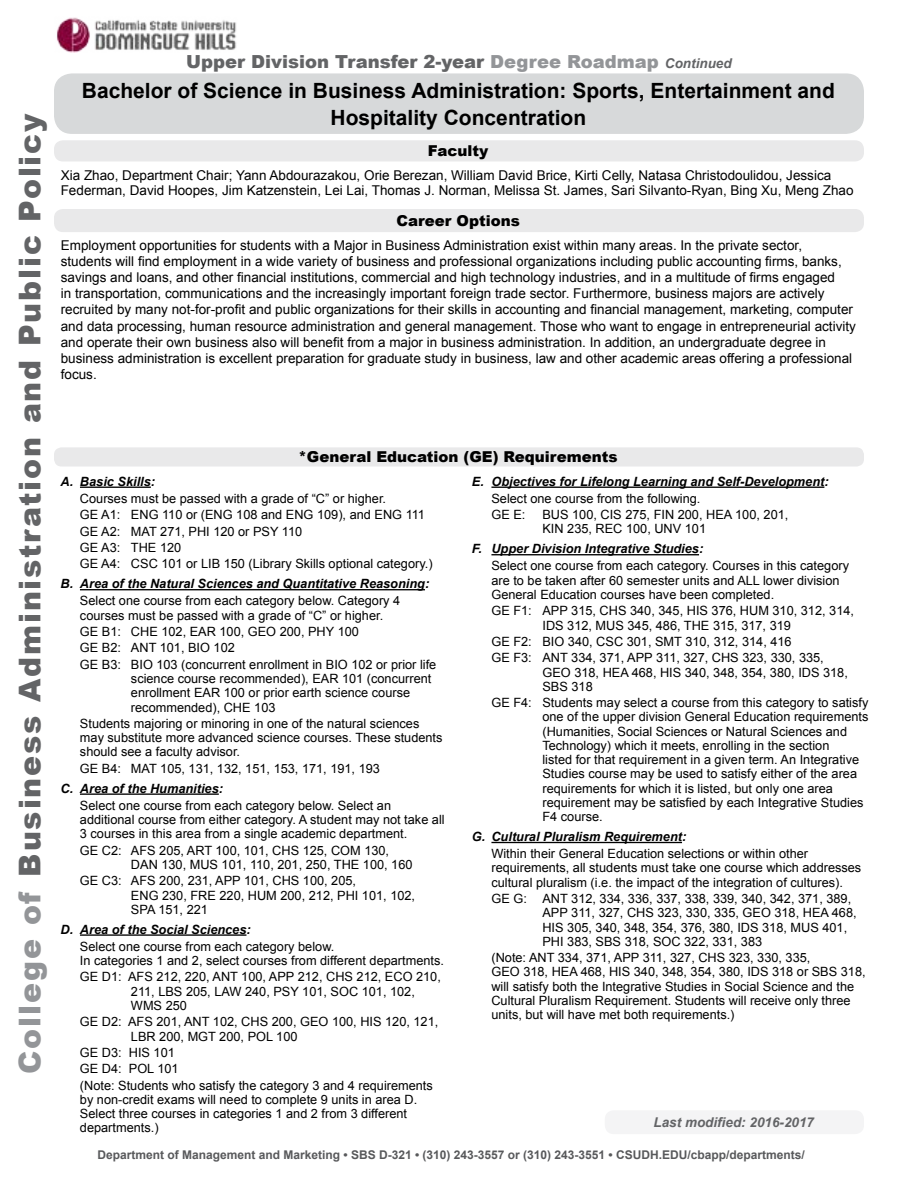
<style>
.page{position:relative;width:918px;height:1188px;background:#fff}
.page>*{position:absolute;margin:0;border:0;box-sizing:border-box;transform-origin:0 0}
.H1-College{font:900 30px "Arial";letter-spacing:.06em;color:#636466}
.H1-Degree{font:700 21px/27px "Arial";color:#000;text-align:center}
.H1-FTFcontinued{font:900 18px "Arial";color:#636466}
.H2-Title{font:900 15px "Arial";color:#000}
.P-CareerOptionsConte{font:13.5px/16.2px "Arial";color:#000}
.P-Deptfaculty{font:13.5px/15px "Arial";color:#000}
.H3-LastModified{font:italic 700 13.5px "Arial";color:#636466}
.P-GE{font:12.75px/14.2px "Arial";color:#000}
.P-GE_Rules{font:12.75px/14.2px "Arial";color:#000}
.t1{font:italic 700 12.75px "Arial";color:#000}
.P-DeptInfo{font:700 12px "Arial";color:#58595b}
.s1{color:#939598}
.s2{font-weight:700;font-style:italic;font-size:13.5px}
</style>
<div class="page">
<img style="left:57px;top:17px;width:180px;height:35px">
<div style="left:54px;top:73px;width:810px;height:61px;background:#d7d9da;border-radius:18px"></div>
<div style="left:54px;top:140px;width:810px;height:21px;background:#e9e9ea;border-radius:9px"></div>
<div style="left:54px;top:209px;width:810px;height:23px;background:#e9e9ea;border-radius:9px"></div>
<div style="left:54px;top:447px;width:810px;height:20px;background:#e9e9ea;border-radius:8px"></div>
<hr style="left:80px;top:487px;width:71px;height:1px;background:#000">
<hr style="left:80px;top:589px;width:345px;height:1px;background:#000">
<hr style="left:80px;top:793px;width:139px;height:2px;background:#000">
<hr style="left:80px;top:934px;width:166px;height:2px;background:#000">
<hr style="left:491px;top:487px;width:333px;height:1px;background:#000">
<hr style="left:491px;top:554px;width:208px;height:1px;background:#000">
<hr style="left:491px;top:842px;width:191px;height:1px;background:#000">
<div style="left:605px;top:1110px;width:259px;height:24px;background:#f4f4f5;border-radius:9px"></div>
<h1 class="H1-College" style="left:8px;top:1074px;width:961px;rotate:-90deg"><span class="s1">College of</span> Business Administration and Public Policy</h1>
<h1 class="H1-FTFcontinued" style="left:186px;top:48px;width:547px">Upper Division Transfer 2-year <span class="s1">Degree Roadmap</span> <span class="s2">Continued</span></h1>
<h1 class="H1-Degree" style="left:82px;top:78px;width:755px">Bachelor of Science in Business Administration: Sports, Entertainment and<br>Hospitality Concentration</h1>
<h2 class="H2-Title" style="left:428px;top:140px;width:62px">Faculty</h2>
<p class="P-Deptfaculty" style="left:61px;top:168px;width:794px">Xia Zhao, Department Chair; Yann Abdourazakou, Orie Berezan, William David Brice, Kirti Celly, Natasa Christodoulidou, Jessica<br>Federman, David Hoopes, Jim Katzenstein, Lei Lai, Thomas J. Norman, Melissa St. James, Sari Silvanto-Ryan, Bing Xu, Meng Zhao</p>
<h2 class="H2-Title" style="left:396px;top:210px;width:125px">Career Options</h2>
<p class="P-CareerOptionsConte" style="left:61px;top:237px;width:797px">Employment opportunities for students with a Major in Business Administration exist within many areas. In the private sector, students will find employment in a wide variety of business and professional organizations including public accounting firms, banks, savings and loans, and other financial institutions, commercial and high technology industries, and in a multitude of firms engaged<br>in transportation, communications and the increasingly important foreign trade sector. Furthermore, business majors are actively recruited by many not-for-profit and public organizations for their skills in accounting and financial management, marketing, computer and data processing, human resource administration and general management. Those who want to engage in entrepreneurial activity and operate their own business also will benefit from a major in business administration. In addition, an undergraduate degree in business administration is excellent preparation for graduate study in business, law and other academic areas offering a professional focus.</p>
<h2 class="H2-Title" style="left:299px;top:446px;width:321px">*General Education (GE) Requirements</h2>
<p class="t1" style="left:60px;top:473px;width:96px">A. Basic Skills:</p>
<p class="P-GE_Rules" style="left:80px;top:491px;width:308px">Courses must be passed with a grade of “C” or higher.</p>
<p class="P-GE" style="left:80px;top:508px;width:347px">GE A1: ENG 110 or (ENG 108 and ENG 109), and ENG 111</p>
<p class="P-GE" style="left:80px;top:524px;width:224px">GE A2: MAT 271, PHI 120 or PSY 110</p>
<p class="P-GE" style="left:80px;top:541px;width:103px">GE A3: THE 120</p>
<p class="P-GE" style="left:80px;top:557px;width:354px">GE A4: CSC 101 or LIB 150 (Library Skills optional category.)</p>
<p class="t1" style="left:60px;top:576px;width:370px">B. Area of the Natural Sciences and Quantitative Reasoning:</p>
<p class="P-GE_Rules" style="left:80px;top:594px;width:322px">Select one course from each category below. Category 4 courses must be passed with a grade of “C” or higher.</p>
<p class="P-GE" style="left:80px;top:625px;width:280px">GE B1: CHE 102, EAR 100, GEO 200, PHY 100</p>
<p class="P-GE" style="left:80px;top:641px;width:156px">GE B2: ANT 101, BIO 102</p>
<p class="P-GE" style="left:131px;top:657px;width:307px;text-indent:-51px">GE B3: BIO 103 (concurrent enrollment in BIO 102 or prior life science course recommended), EAR 101 (concurrent enrollment EAR 100 or prior earth science course recommended), CHE 103</p>
<p class="P-GE_Rules" style="left:80px;top:716px;width:364px">Students majoring or minoring in one of the natural sciences may substitute more advanced science courses. These students should see a faculty advisor.</p>
<p class="P-GE" style="left:80px;top:761px;width:302px">GE B4: MAT 105, 131, 132, 151, 153, 171, 191, 193</p>
<p class="t1" style="left:60px;top:780px;width:164px">C. Area of the Humanities:</p>
<p class="P-GE_Rules" style="left:80px;top:798px;width:366px">Select one course from each category below. Select an additional course from either category. A student may not take all<br>3 courses in this area from a single academic department.</p>
<p class="P-GE" style="left:131px;top:843px;width:283px;text-indent:-51px">GE C2: AFS 205, ART 100, 101, CHS 125, COM 130,<br>DAN 130, MUS 101, 110, 201, 250, THE 100, 160</p>
<p class="P-GE" style="left:131px;top:874px;width:286px;text-indent:-51px">GE C3: AFS 200, 231, APP 101, CHS 100, 205,<br>ENG 230, FRE 220, HUM 200, 212, PHI 101, 102,<br>SPA 151, 221</p>
<p class="t1" style="left:60px;top:921px;width:192px">D. Area of the Social Sciences:</p>
<p class="P-GE_Rules" style="left:80px;top:939px;width:366px">Select one course from each category below.<br>In categories 1 and 2, select courses from different departments.</p>
<p class="P-GE" style="left:131px;top:970px;width:311px;text-indent:-51px">GE D1: AFS 212, 220, ANT 100, APP 212, CHS 212, ECO 210,<br>211, LBS 205, LAW 240, PSY 101, SOC 101, 102,<br>WMS 250</p>
<p class="P-GE" style="left:131px;top:1015px;width:309px;text-indent:-51px">GE D2: AFS 201, ANT 102, CHS 200, GEO 100, HIS 120, 121,<br>LBR 200, MGT 200, POL 100</p>
<p class="P-GE" style="left:80px;top:1045px;width:96px">GE D3: HIS 101</p>
<p class="P-GE" style="left:80px;top:1062px;width:100px">GE D4: POL 101</p>
<p class="P-GE_Rules" style="left:80px;top:1078px;width:354px">(Note: Students who satisfy the category 3 and 4 requirements by non-credit exams will need to complete 9 units in area D.<br>Select three courses in categories 1 and 2 from 3 different departments.)</p>
<p class="t1" style="left:472px;top:473px;width:358px">E. Objectives for Lifelong Learning and Self-Development:</p>
<p class="P-GE" style="left:491px;top:491px;width:211px">Select one course from the following.</p>
<p class="P-GE" style="left:491px;top:508px;width:36px">GE E:</p>
<p class="P-GE" style="left:542px;top:508px;width:247px">BUS 100, CIS 275, FIN 200, HEA 100, 201,<br>KIN 235, REC 100, UNV 101</p>
<p class="t1" style="left:472px;top:541px;width:233px">F. Upper Division Integrative Studies:</p>
<p class="P-GE_Rules" style="left:491px;top:559px;width:359px">Select one course from each category. Courses in this category are to be taken after 60 semester units and ALL lower division<br>General Education courses have been completed.</p>
<p class="P-GE" style="left:542px;top:604px;width:313px;text-indent:-51px">GE F1: APP 315, CHS 340, 345, HIS 376, HUM 310, 312, 314,<br>IDS 312, MUS 345, 486, THE 315, 317, 319</p>
<p class="P-GE" style="left:491px;top:634px;width:302px">GE F2: BIO 340, CSC 301, SMT 310, 312, 314, 416</p>
<p class="P-GE" style="left:542px;top:651px;width:307px;text-indent:-51px">GE F3: ANT 334, 371, APP 311, 327, CHS 323, 330, 335,<br>GEO 318, HEA 468, HIS 340, 348, 354, 380, IDS 318,<br>SBS 318</p>
<p class="P-GE" style="left:542px;top:696px;width:327px;text-indent:-51px">GE F4: Students may select a course from this category to satisfy one of the upper division General Education requirements (Humanities, Social Sciences or Natural Sciences and Technology) which it meets, enrolling in the section<br>listed for that requirement in a given term. An Integrative Studies course may be used to satisfy either of the area requirements for which it is listed, but only one area requirement may be satisfied by each Integrative Studies F4 course.</p>
<p class="t1" style="left:472px;top:828px;width:216px">G. Cultural Pluralism Requirement:</p>
<p class="P-GE_Rules" style="left:491px;top:847px;width:371px">Within their General Education selections or within other requirements, all students must take one course which addresses cultural pluralism (i.e. the impact of the integration of cultures).</p>
<p class="P-GE" style="left:542px;top:892px;width:316px;text-indent:-51px">GE G: ANT 312, 334, 336, 337, 338, 339, 340, 342, 371, 389, APP 311, 327, CHS 323, 330, 335, GEO 318, HEA 468, HIS 305, 340, 348, 354, 376, 380, IDS 318, MUS 401, PHI 383, SBS 318, SOC 322, 331, 383</p>
<p class="P-GE_Rules" style="left:491px;top:951px;width:376px">(Note: ANT 334, 371, APP 311, 327, CHS 323, 330, 335,<br>GEO 318, HEA 468, HIS 340, 348, 354, 380, IDS 318 or SBS 318, will satisfy both the Integrative Studies in Social Science and the Cultural Pluralism Requirement. Students will receive only three units, but will have met both requirements.)</p>
<h3 class="H3-LastModified" style="left:654px;top:1114px;width:162px">Last modified: 2016-2017</h3>
<h3 class="P-DeptInfo" style="left:97px;top:1147px;width:709px">Department of Management and Marketing • SBS D-321 • (310) 243-3557 or (310) 243-3551 • CSUDH.EDU/cbapp/departments/</h3>
</div>
